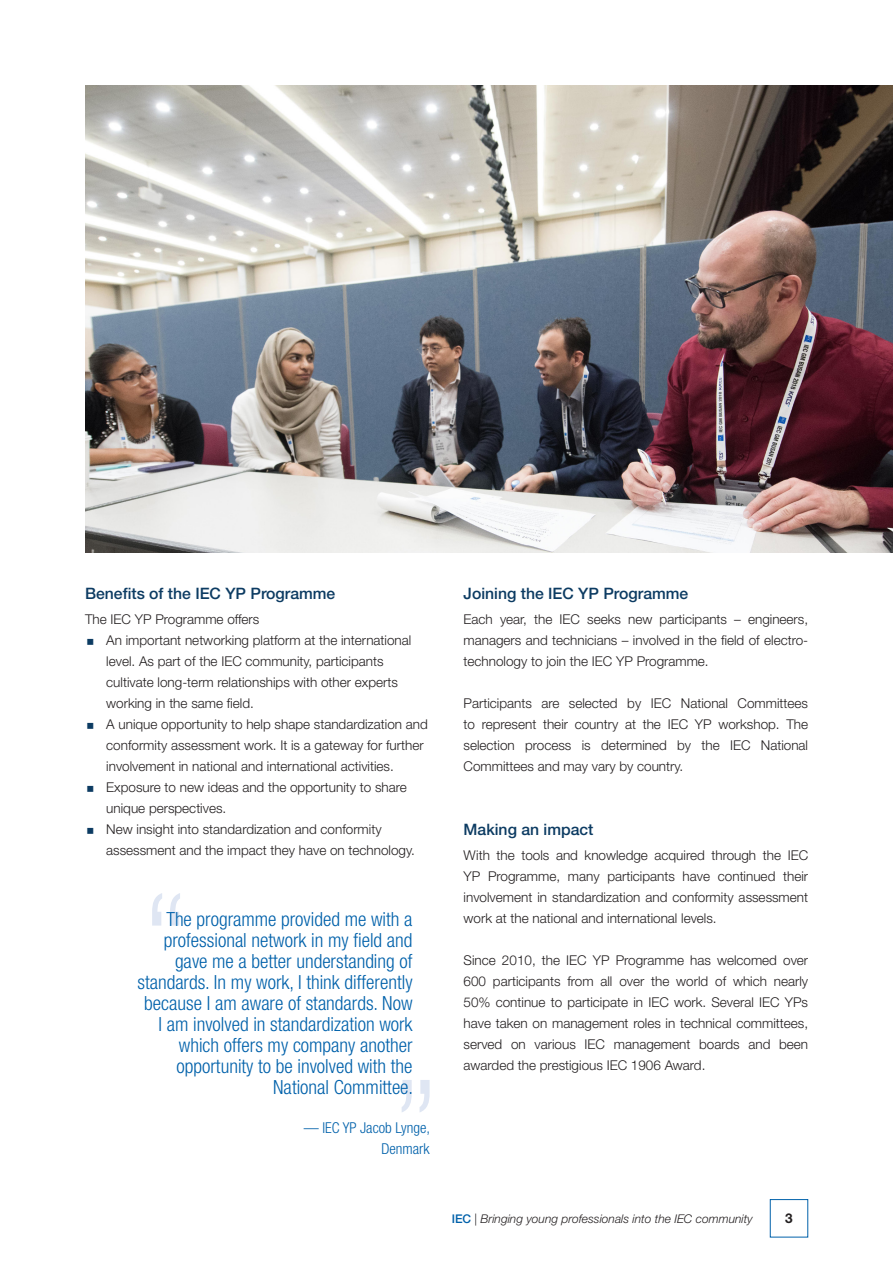
<style>
.page{position:relative;width:893px;height:1263px;background:#fff}
.page>*{position:absolute;margin:0;border:0;box-sizing:border-box;transform-origin:0 0}
.Text_-_quote{font:300 condensed 19.5px/21px "Helvetica Neue";color:#0161aa;text-align:right}
.Text-_subtitle{font:500 15.75px "Helvetica Neue";color:#0c3b62}
.Text_-_quote_author{font:300 condensed 15px "Helvetica Neue";color:#0161aa}
.Text_-_content{font:300 13.5px/21px "Helvetica Neue";color:#231f20}
.t1{font:700 13.5px "Helvetica Neue LT Std";color:#231f20}
.t2{font:italic 300 12px "Helvetica Neue";color:#231f20}
.s1{font-weight:500;font-style:normal;color:#0161aa}
.s2{font-style:normal}
</style>
<div class="page">
<div style="left:770px;top:1199px;width:38px;height:38px;border:1px solid #0161aa"></div>
<svg style="left:152px;top:893px;width:28px;height:32px"></svg>
<svg style="left:402px;top:1080px;width:28px;height:32px"></svg>
<img style="left:85px;top:85px;width:808px;height:468px">
<p class="Text-_subtitle" style="left:85px;top:584px;width:252px">Benefits of the IEC YP Programme</p>
<p class="Text_-_content" style="left:85px;top:609px;width:176px">The IEC YP Programme offers</p>
<p class="Text_-_content" style="left:106px;top:630px;width:307px">An important networking platform at the international level. As part of the IEC community, participants cultivate long-term relationships with other experts working in the same field.</p>
<p class="Text_-_content" style="left:106px;top:714px;width:323px">A unique opportunity to help shape standardization and conformity assessment work. It is a gateway for further involvement in national and international activities.</p>
<p class="Text_-_content" style="left:106px;top:777px;width:302px">Exposure to new ideas and the opportunity to share unique perspectives.</p>
<p class="Text_-_content" style="left:106px;top:819px;width:310px">New insight into standardization and conformity assessment and the impact they have on technology.</p>
<p class="Text_-_quote" style="left:137px;top:908px;width:277px">The programme provided me with a professional network in my field and gave me a better understanding of standards. In my work, I think differently because I am aware of standards. Now I am involved in standardization work which offers my company another opportunity to be involved with the National Committee.</p>
<p class="Text_-_quote_author" style="left:304px;top:1119px;width:128px">— IEC YP Jacob Lynge,</p>
<p class="Text_-_quote_author" style="left:381px;top:1140px;width:50px">Denmark</p>
<p class="Text-_subtitle" style="left:464px;top:584px;width:226px">Joining the IEC YP Programme</p>
<p class="Text_-_content" style="left:464px;top:609px;width:346px;text-align:justify">Each year, the IEC seeks new participants – engineers, managers and technicians – involved in the field of electro&shy;technology to join the IEC YP Programme.</p>
<p class="Text_-_content" style="left:464px;top:693px;width:346px;text-align:justify">Participants are selected by IEC National Committees to represent their country at the IEC YP workshop. The selection process is determined by the IEC National Committees and may vary by country.</p>
<p class="Text-_subtitle" style="left:464px;top:820px;width:131px">Making an impact</p>
<p class="Text_-_content" style="left:464px;top:844px;width:346px;text-align:justify">With the tools and knowledge acquired through the IEC YP Programme, many participants have continued their involvement in standardization and conformity assessment work at the national and international levels.</p>
<p class="Text_-_content" style="left:464px;top:949px;width:346px;text-align:justify">Since 2010, the IEC YP Programme has welcomed over 600 participants from all over the world of which nearly 50% continue to participate in IEC work. Several IEC YPs have taken on management roles in technical committees, served on various IEC management boards and been awarded the prestigious IEC 1906 Award.</p>
<p class="t2" style="left:452px;top:1211px;width:303px"><span class="s1">IEC</span> <span class="s2">|</span> Bringing young professionals into the IEC community</p>
<p class="t1" style="left:785px;top:1210px;width:9px">3</p>
</div>
